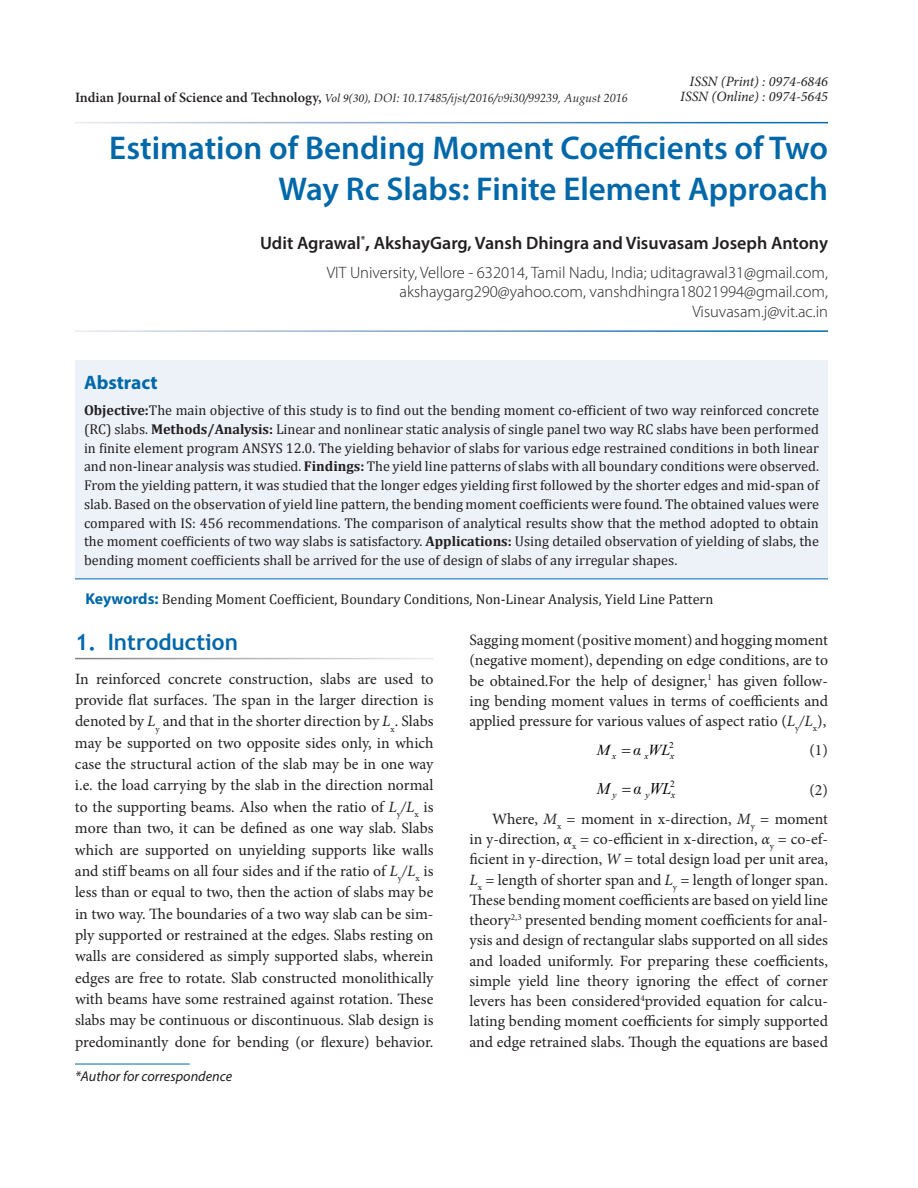
<style>
.page{position:relative;width:918px;height:1188px;background:#fff}
.page>*{position:absolute;margin:0;border:0;box-sizing:border-box;transform-origin:0 0}
.t1{font:600 33px/40.5px "Myriad Pro";color:#0068a9;text-align:right}
.t2{font:700 22.5px "Trebuchet MS";color:#0068a9}
.t3{font:700 19.5px "Myriad Pro";color:#0068a9}
.t4{font:600 18px "Myriad Pro";color:#231f20}
.t5{font:300 16.5px/19.5px "Myriad Pro";color:#231f20;text-align:right}
.t6{font:italic 16.2px "Times New Roman";color:#000}
.t7{font:15.75px/21.3px "Minion Pro";letter-spacing:-.005em;color:#231f20;text-align:justify}
.t8{font:italic 15.15px "Times New Roman";color:#000;scale:1.06 1}
.t9{font:14.25px/18.8px "Cambria";color:#231f20;text-align:justify}
.t10{font:italic 14.25px/15px "Minion Pro";color:#231f20;text-align:right}
.t11{font:italic 14.25px "Myriad Pro";color:#231f20}
.t12{font:italic 12px "Book Antiqua";color:#231f20}
.t13{font:italic 9.45px "Times New Roman";color:#000}
.t14{font:9.45px "Times New Roman";color:#000}
.t15{font:italic 8.85px "Times New Roman";color:#000;scale:1.06 1}
.t16{font:8.85px "Times New Roman";color:#000;scale:1.06 1}
.s1{font-family:"Minion Pro";font-weight:600;font-style:normal;font-size:14.25px}
.s2{font-family:"Minion Pro"}
.s3{font-weight:700}
.s4{font-family:"Myriad Pro";font-weight:700;font-size:15.75px;color:#0068a9}
.s5{font-style:italic}
</style>
<div class="page">
<div style="left:75px;top:361px;width:753px;height:218px;background:#edf2f8"></div>
<hr style="left:75px;top:579px;width:753px;height:1px;background:#0068a9">
<hr style="left:75px;top:1064px;width:115px;height:1px;background:#0068a9">
<p class="t12" style="left:75px;top:89px;width:554px"><span class="s1">Indian Journal of Science and Technology,</span> <span class="s2">Vol 9(30),</span> DOI: 10.17485/ijst/2016/v9i30/99239, August 2016</p>
<p class="t10" style="left:680px;top:74px;width:149px">ISSN (Print) : 0974-6846<br>ISSN (Online) : 0974-5645</p>
<h1 class="t1" style="left:109px;top:127px;width:720px">Estimation of Bending Moment Coefficients of Two<br>Way Rc Slabs: Finite Element Approach</h1>
<p class="t4" style="left:260px;top:232px;width:570px">Udit Agrawal<sup>*</sup><span class="s3">,</span> AkshayGarg, Vansh Dhingra and Visuvasam Joseph Antony</p>
<p class="t5" style="left:327px;top:263px;width:503px">VIT University, Vellore - 632014, Tamil Nadu, India; uditagrawal31@gmail.com, akshaygarg290@yahoo.com, vanshdhingra18021994@gmail.com,<br>Visuvasam.j@vit.ac.in</p>
<p class="t3" style="left:84px;top:369px;width:75px">Abstract</p>
<p class="t9" style="left:84px;top:401px;width:737px"><span class="s3">Objective:</span>The main objective of this study is to find out the bending moment co-efficient of two way reinforced concrete (RC) slabs. <span class="s3">Methods/Analysis:</span> Linear and nonlinear static analysis of single panel two way RC slabs have been performed in finite element program ANSYS 12.0. The yielding behavior of slabs for various edge restrained conditions in both linear and non-linear analysis was studied. <span class="s3">Findings:</span> The yield line patterns of slabs with all boundary conditions were observed.<br>From the yielding pattern, it was studied that the longer edges yielding first followed by the shorter edges and mid-span of slab. Based on the observation of yield line pattern, the bending moment coefficients were found. The obtained values were compared with IS: 456 recommendations. The comparison of analytical results show that the method adopted to obtain the moment coefficients of two way slabs is satisfactory. <span class="s3">Applications:</span> Using detailed observation of yielding of slabs, the bending moment coefficients shall be arrived for the use of design of slabs of any irregular shapes.</p>
<p class="t9" style="left:86px;top:590px;width:629px"><span class="s4">Keywords:</span> Bending Moment Coefficient, Boundary Conditions, Non-Linear Analysis, Yield Line Pattern</p>
<h2 class="t2" style="left:75px;top:628px;width:164px">1. Introduction</h2>
<p class="t7" style="left:75px;top:668px;width:360px">In reinforced concrete construction, slabs are used to provide flat surfaces. The span in the larger direction is denoted by <span class="s5">L</span><sub>y</sub> and that in the shorter direction by <span class="s5">L</span><sub>x</sub>. Slabs may be supported on two opposite sides only, in which case the structural action of the slab may be in one way i.e. the load carrying by the slab in the direction normal to the supporting beams. Also when the ratio of <span class="s5">L</span><sub>y</sub><span class="s5">/L</span><sub>x</sub> is more than two, it can be defined as one way slab. Slabs which are supported on unyielding supports like walls and stiff beams on all four sides and if the ratio of <span class="s5">L</span><sub>y</sub><span class="s5">/L</span><sub>x</sub> is less than or equal to two, then the action of slabs may be in two way. The boundaries of a two way slab can be sim&shy;ply supported or restrained at the edges. Slabs resting on walls are considered as simply supported slabs, wherein edges are free to rotate. Slab constructed monolithically with beams have some restrained against rotation. These slabs may be continuous or discontinuous. Slab design is predominantly done for bending (or flexure) behavior.</p>
<p class="t7" style="left:469px;top:630px;width:360px;line-height:20.2px">Sagging moment (positive moment) and hogging moment (negative moment), depending on edge conditions, are to be obtained.For the help of designer,<sup>1</sup> has given follow&shy;ing bending moment values in terms of coefficients and applied pressure for various values of aspect ratio (<span class="s5">L</span><sub>y</sub><span class="s5">/L</span><sub>x</sub>),</p>
<p class="t16" style="left:669px;top:739px;width:6px">2</p>
<p class="t8" style="left:597px;top:739px;width:14px">M</p>
<p class="t8" style="left:648px;top:739px;width:22px">WL</p>
<p class="t15" style="left:612px;top:750px;width:5px">x</p>
<p class="t15" style="left:645px;top:750px;width:5px">x</p>
<p class="t15" style="left:670px;top:750px;width:5px">x</p>
<p class="t7" style="left:810px;top:740px;width:20px">(1)</p>
<p class="t14" style="left:670px;top:777px;width:6px">2</p>
<p class="t6" style="left:597px;top:777px;width:15px">M</p>
<p class="t6" style="left:649px;top:777px;width:24px">WL</p>
<p class="t13" style="left:613px;top:788px;width:6px">y</p>
<p class="t13" style="left:646px;top:788px;width:6px">y</p>
<p class="t13" style="left:671px;top:788px;width:6px">x</p>
<p class="t7" style="left:492px;top:775px;width:337px;line-height:29.2px;text-align:right">(2)<br>Where, <span class="s5">M</span><sub>x</sub> = moment in x-direction, <span class="s5">M</span><sub>y</sub> = moment</p>
<p class="t7" style="left:469px;top:829px;width:360px;line-height:20.2px">in y-direction, <span class="s5">α</span><sub>x</sub> = co-efficient in x-direction, <span class="s5">α</span><sub>y</sub> = co-ef&shy;ficient in y-direction, <span class="s5">W</span> = total design load per unit area, <span class="s5">L</span><sub>x</sub> = length of shorter span and <span class="s5">L</span><sub>y</sub> = length of longer span.<br>These bending moment coefficients are based on yield line theory<sup>2,3</sup> presented bending moment coefficients for anal&shy;ysis and design of rectangular slabs supported on all sides and loaded uniformly. For preparing these coefficients, simple yield line theory ignoring the effect of corner levers has been considered<sup>4</sup>provided equation for calcu&shy;lating bending moment coefficients for simply supported and edge retrained slabs. Though the equations are based</p>
<p class="t11" style="left:75px;top:1067px;width:159px">*Author for correspondence</p>
</div>
